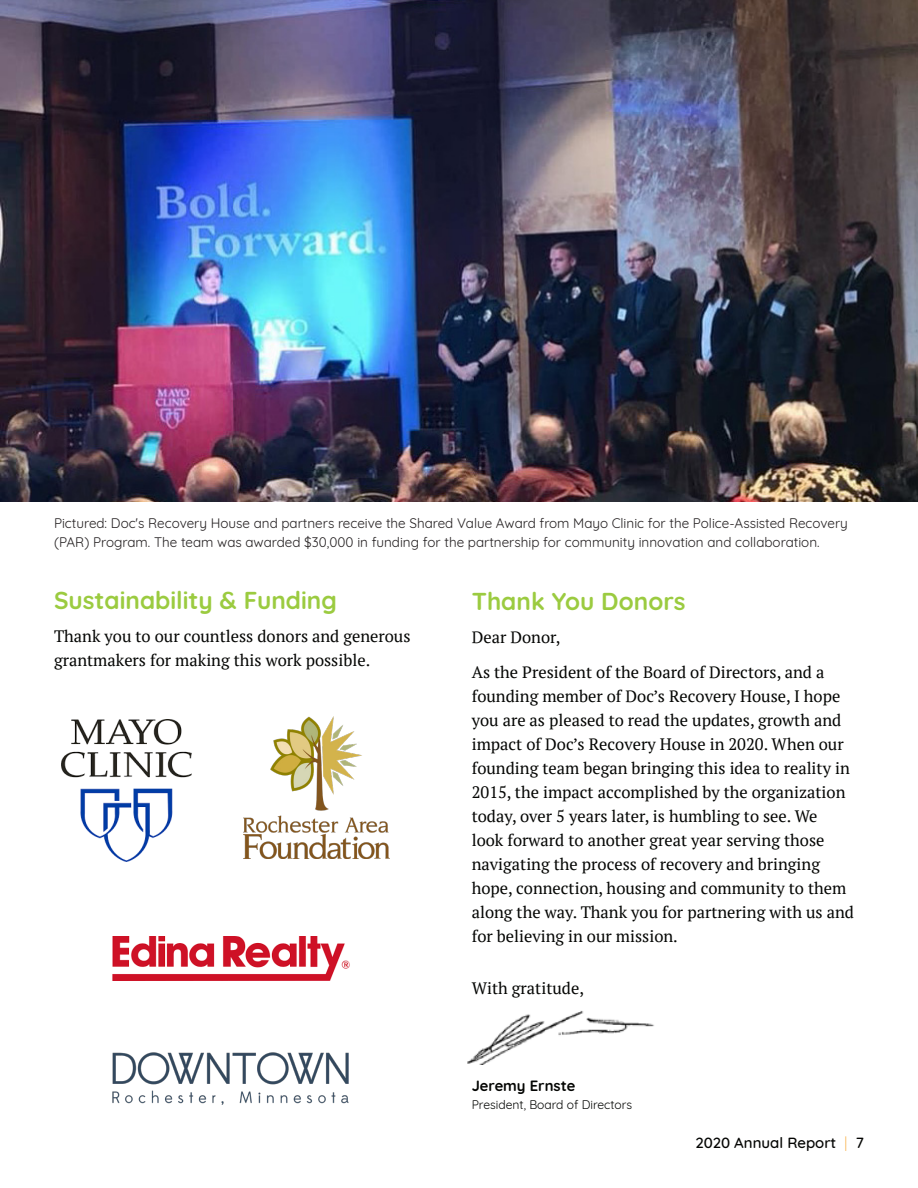
<style>
.page{position:relative;width:918px;height:1188px;background:#fff}
.page>*{position:absolute;margin:0;border:0;box-sizing:border-box;transform-origin:0 0}
.t1{font:700 24.3px "Quicksand";color:#9bcb40}
.t2{font:16.5px/24px "PT Serif";color:#040503}
.t3{font:500 15px "Quicksand";color:#040503}
.t4{font:700 14.85px "Quicksand";color:#040503}
.t5{font:13.5px/19.5px "Quicksand";color:#231f20}
.t6{font:12.15px "Quicksand";color:#040503}
.s1{font-weight:300;color:#f7a124}
</style>
<div class="page">
<img style="left:0;top:0;width:918px;height:502px">
<img style="left:112px;top:936px;width:238px;height:44px">
<img style="left:244px;top:716px;width:145px;height:142px">
<img style="left:61px;top:719px;width:131px;height:142px">
<img style="left:467px;top:1010px;width:187px;height:54px">
<img style="left:112px;top:1052px;width:237px;height:53px">
<p class="t5" style="left:54px;top:512px;width:795px">Pictured: Doc's Recovery House and partners receive the Shared Value Award from Mayo Clinic for the Police-Assisted Recovery (PAR) Program. The team was awarded $30,000 in funding for the partnership for community innovation and collaboration.</p>
<p class="t1" style="left:54px;top:581px;width:284px">Sustainability &amp; Funding</p>
<p class="t2" style="left:54px;top:624px;width:358px">Thank you to our countless donors and generous grantmakers for making this work possible.</p>
<p class="t1" style="left:472px;top:581px;width:215px">Thank You Donors</p>
<p class="t2" style="left:472px;top:625px;width:90px">Dear Donor,</p>
<p class="t2" style="left:472px;top:660px;width:384px">As the President of the Board of Directors, and a founding member of Doc’s Recovery House, I hope you are as pleased to read the updates, growth and impact of Doc’s Recovery House in 2020. When our founding team began bringing this idea to reality in 2015, the impact accomplished by the organization today, over 5 years later, is humbling to see. We<br>look forward to another great year serving those navigating the process of recovery and bringing hope, connection, housing and community to them along the way. Thank you for partnering with us and for believing in our mission.</p>
<p class="t2" style="left:472px;top:976px;width:114px">With gratitude,</p>
<p class="t4" style="left:472px;top:1073px;width:105px">Jeremy Ernste</p>
<p class="t6" style="left:472px;top:1095px;width:162px">President, Board of Directors</p>
<p class="t3" style="left:695px;top:1130px;width:170px">2020 Annual Report <span class="s1">|</span> 7</p>
</div>
